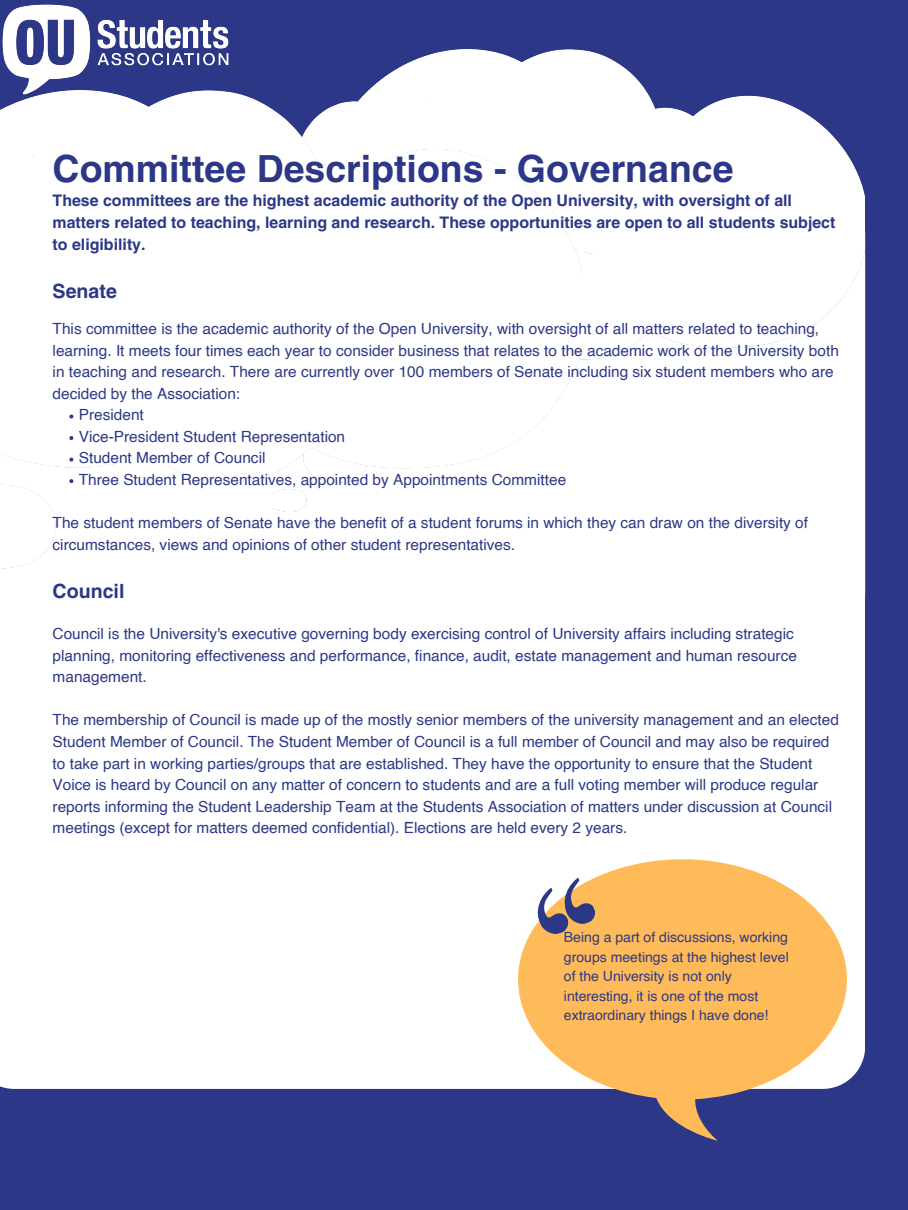
<style>
.page{position:relative;width:908px;height:1210px;background:#fff}
.page>*{position:absolute;margin:0;border:0;box-sizing:border-box;transform-origin:0 0}
.t1{font:700 37.45px "Helvetica";color:#2c3887}
.t2{font:700 19.6px "Helvetica";color:#2c3887}
.t3{font:700 15.92px/22px "Helvetica";color:#2c3887}
.t4{font:15.4px/21.5px "Helvetica";color:#2c3887}
.t5{font:14.04px/19.4px "Helvetica";color:#2c3887}
</style>
<div class="page">
<div style="left:0;top:0;width:907px;height:1210px;background:#2c3887"></div>
<img style="left:2px;top:4px;width:227px;height:87px">
<div style="left:582px;top:511px;width:282px;height:50px;background:#fff"></div>
<div style="left:0;top:561px;width:864px;height:528px;background:#fff"></div>
<img style="left:368px;top:50px;width:496px;height:461px">
<div style="left:0;top:91px;width:582px;height:585px;background:#fff"></div>
<svg style="left:518px;top:859px;width:328px;height:281px;fill:#ffba59"></svg>
<svg style="left:536px;top:877px;width:60px;height:57px"></svg>
<svg style="left:69px;top:414px;width:4px;height:4px"></svg>
<svg style="left:69px;top:436px;width:4px;height:4px"></svg>
<svg style="left:69px;top:457px;width:4px;height:4px"></svg>
<svg style="left:69px;top:479px;width:4px;height:4px"></svg>
<h4 class="t1" style="left:53px;top:146px;width:682px">Committee Descriptions - Governance</h4>
<p class="t3" style="left:53px;top:189px;width:784px">These committees are the highest academic authority of the Open University, with oversight of all matters related to teaching, learning and research. These opportunities are open to all students subject to eligibility.</p>
<p class="t2" style="left:53px;top:279px;width:66px">Senate</p>
<p class="t4" style="left:53px;top:319px;width:787px">This committee is the academic authority of the Open University, with oversight of all matters related to teaching, learning. It meets four times each year to consider business that relates to the academic work of the University both in teaching and research. There are currently over 100 members of Senate including six student members who are decided by the Association:</p>
<h1 class="t4" style="left:79px;top:405px;width:67px">President</h1>
<h3 class="t4" style="left:79px;top:427px;width:268px">Vice-President Student Representation</h3>
<h2 class="t4" style="left:79px;top:448px;width:188px">Student Member of Council</h2>
<h4 class="t4" style="left:79px;top:470px;width:489px">Three Student Representatives, appointed by Appointments Committee</h4>
<p class="t4" style="left:53px;top:513px;width:756px">The student members of Senate have the benefit of a student forums in which they can draw on the diversity of circumstances, views and opinions of other student representatives.</p>
<p class="t2" style="left:53px;top:579px;width:73px">Council</p>
<p class="t4" style="left:53px;top:624px;width:745px">Council is the University's executive governing body exercising control of University affairs including strategic planning, monitoring effectiveness and performance, finance, audit, estate management and human resource management.</p>
<p class="t4" style="left:53px;top:710px;width:787px">The membership of Council is made up of the mostly senior members of the university management and an elected Student Member of Council. The Student Member of Council is a full member of Council and may also be required to take part in working parties/groups that are established. They have the opportunity to ensure that the Student Voice is heard by Council on any matter of concern to students and are a full voting member will produce regular reports informing the Student Leadership Team at the Students Association of matters under discussion at Council meetings (except for matters deemed confidential). Elections are held every 2 years.</p>
<h2 class="t5" style="left:563px;top:929px;width:226px">Being a part of discussions, working groups meetings at the highest level of the University is not only interesting, it is one of the most extraordinary things I have done!</h2>
</div>
